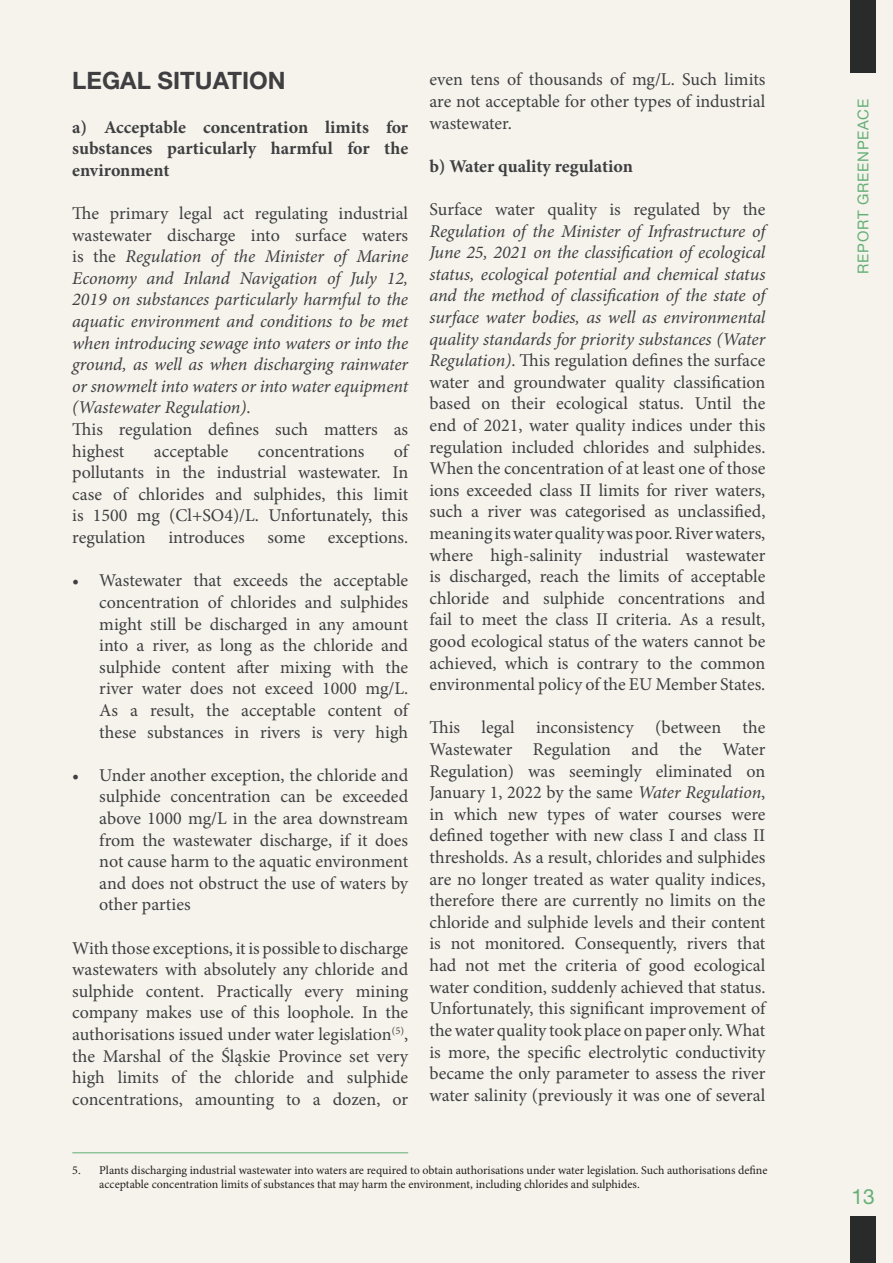
<style>
.page{position:relative;width:893px;height:1263px;background:#f5f3eb}
.page>*{position:absolute;margin:0;border:0;box-sizing:border-box;transform-origin:0 0}
.t1{font:700 24px "Helvetica Neue LT Pro";color:#3f3f42}
.t2{font:21px "Helvetica Neue LT Pro";color:#66af77}
.t3{font:18px/21.6px "Minion Pro";color:#3f3f42;text-align:justify}
.t4{font:italic 18px/21.6px "Minion Pro";letter-spacing:-.01em;color:#3f3f42}
.t5{font:700 18px/21.6px "Minion Pro";color:#3f3f42;text-align:justify}
.t6{font:15px "Helvetica Neue LT Pro";letter-spacing:.05em;color:#66af77}
.t7{font:12px/14.4px "Minion Pro";letter-spacing:-.005em;color:#231f20}
.s1{font-style:normal}
.s2{font-style:italic}
</style>
<div class="page">
<hr style="left:72px;top:1152px;width:336px;height:1px;background:#66af77">
<div style="left:850px;top:0;width:26px;height:72px;background:#292a2a"></div>
<div style="left:850px;top:1216px;width:26px;height:47px;background:#292a2a"></div>
<h1 class="t1" style="left:72px;top:66px;width:215px">LEGAL SITUATION</h1>
<p class="t5" style="left:72px;top:116px;width:337px">a) Acceptable concentration limits for substances particularly harmful for the environment</p>
<p class="t4" style="left:72px;top:202px;width:337px"><span class="s1">The primary legal act regulating industrial wastewater discharge into surface waters is the</span> Regulation of the Minister of Marine Economy and Inland Navigation of July 12, 2019 on substances particularly harmful to the aquatic environment and conditions to be met when introducing sewage into waters or into the ground, as well as when discharging rainwater or snowmelt into waters or into water equipment (Wastewater Regulation)<span class="s1">.<br>This regulation defines such matters as highest</span></p>
<p class="t3" style="left:72px;top:440px;width:337px;text-indent:322px">of pollutants in the industrial wastewater. In case of chlorides and sulphides, this limit is 1500 mg (Cl+SO4)/L. Unfortunately, this regulation</p>
<p class="t3" style="left:154px;top:440px;width:76px">acceptable</p>
<p class="t3" style="left:258px;top:440px;width:108px">concentrations</p>
<p class="t3" style="left:168px;top:527px;width:78px">introduces</p>
<p class="t3" style="left:267px;top:527px;width:40px">some</p>
<p class="t3" style="left:328px;top:527px;width:82px">exceptions.</p>
<p class="t3" style="left:99px;top:570px;width:310px;text-indent:-27px">• Wastewater that exceeds the acceptable concentration of chlorides and sulphides might still be discharged in any amount into a river, as long as the chloride and sulphide content after mixing with the river water does not exceed 1000 mg/L.<br>As a result, the acceptable content of these substances in rivers is very high</p>
<p class="t3" style="left:99px;top:764px;width:310px;text-indent:-27px">• Under another exception, the chloride and sulphide concentration can be exceeded above 1000 mg/L in the area downstream from the wastewater discharge, if it does not cause harm to the aquatic environment and does not obstruct the use of waters by other parties</p>
<p class="t3" style="left:72px;top:937px;width:337px">With those exceptions, it is possible to discharge wastewaters with absolutely any chloride and sulphide content. Practically every mining company makes use of this loophole. In the authorisations issued under water legislation<sup>(5)</sup>, the Marshal of the Śląskie Province set very high limits of the chloride and sulphide concentrations, amounting to a dozen, or</p>
<p class="t3" style="left:429px;top:69px;width:337px">even tens of thousands of mg/L. Such limits are not acceptable for other types of industrial wastewater.</p>
<p class="t5" style="left:429px;top:155px;width:205px">b) Water quality regulation</p>
<p class="t3" style="left:429px;top:199px;width:337px">Surface water quality is regulated by the</p>
<p class="t3" style="left:429px;top:220px;width:337px"><span class="s2">Regulation of the Minister of Infrastructure of June 25, 2021 on the classification of ecological status, ecological potential and chemical status and the method of classification of the state of surface water bodies, as well as environmental quality standards for priority substances (Water Regulation)</span>. This regulation defines the surface water and groundwater quality classification based on their ecological status. Until the end of 2021, water quality indices under this regulation included chlorides and sulphides.<br>When the concentration of at least one of those ions exceeded class II limits for river waters, such a river was categorised as unclassified, meaning its water quality was poor. River waters, where high-salinity industrial wastewater is discharged, reach the limits of acceptable chloride and sulphide concentrations and fail to meet the class II criteria. As a result, good ecological status of the waters cannot be achieved, which is contrary to the common environmental policy of the EU Member States.</p>
<p class="t3" style="left:429px;top:717px;width:337px">This legal inconsistency (between the Wastewater Regulation and the Water Regulation) was seemingly eliminated on January 1, 2022 by the same <span class="s2">Water Regulation</span>, in which new types of water courses were defined together with new class I and class II thresholds. As a result, chlorides and sulphides are no longer treated as water quality indices, therefore there are currently no limits on the chloride and sulphide levels and their content is not monitored. Consequently, rivers that had not met the criteria of good ecological water condition, suddenly achieved that status.<br>Unfortunately, this significant improvement of the water quality took place on paper only. What is more, the specific electrolytic conductivity became the only parameter to assess the river water salinity (previously it was one of several</p>
<p class="t7" style="left:99px;top:1163px;width:670px;text-indent:-27px">5. Plants discharging industrial wastewater into waters are required to obtain authorisations under water legislation. Such authorisations define acceptable concentration limits of substances that may harm the environment, including chlorides and sulphides.</p>
<p class="t6" style="left:854px;top:274px;width:176px;rotate:-90deg">REPORT GREENPEACE</p>
<p class="t2" style="left:851px;top:1183px;width:25px">13</p>
</div>
